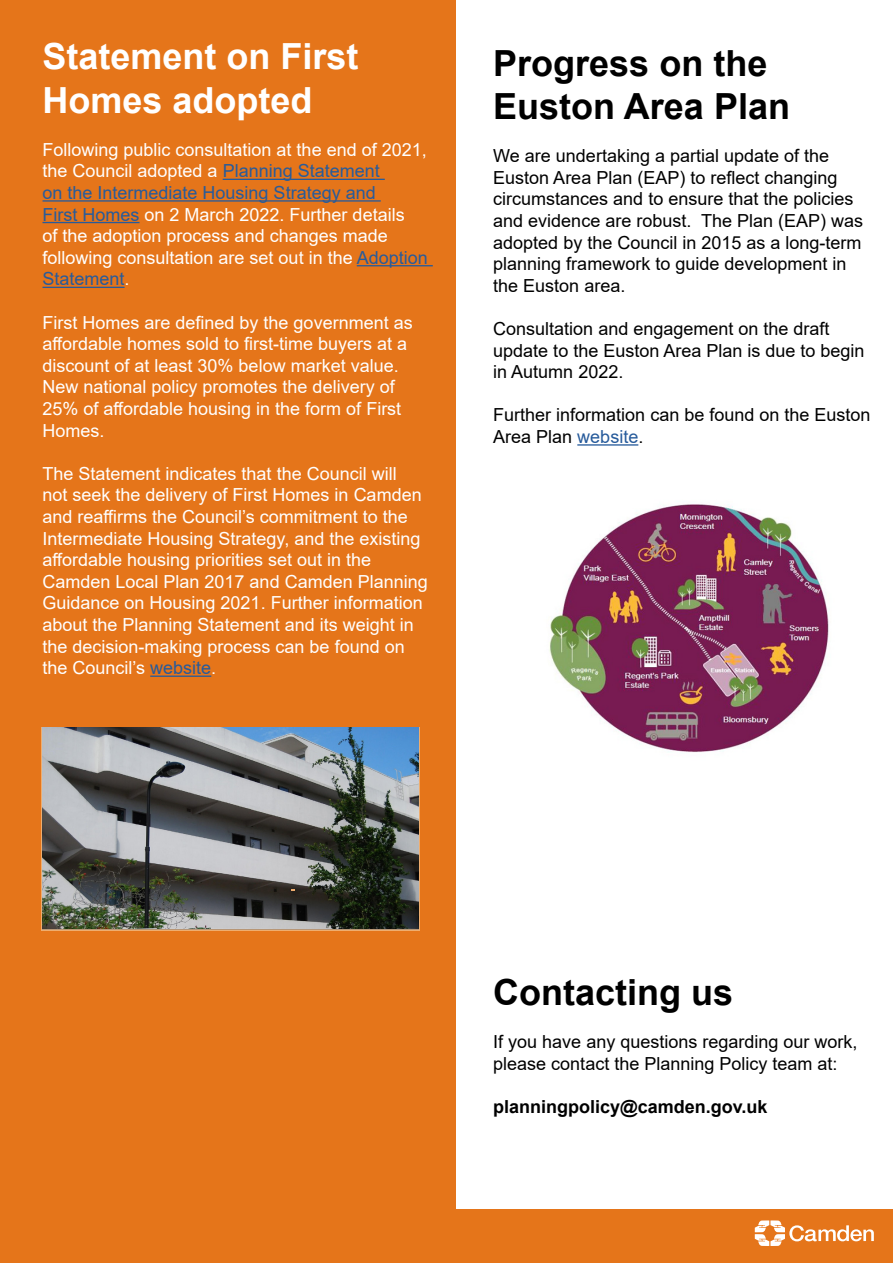
<style>
.page{position:relative;width:893px;height:1263px;background:#fff}
.page>*{position:absolute;margin:0;border:0;box-sizing:border-box;transform-origin:0 0}
.t1{font:700 36px/43.2px "Arial";color:#000}
.t2{font:700 36px/43.2px "Arial";color:#fff}
.t3{font:500 30.3px/34.3px "Franklin Gothic";color:#fff}
.t4{font:18px/21.6px "Arial";color:#fff}
.t5{font:18px/21.6px "Arial";color:#000}
.t6{font:700 18px "Arial";color:#000}
.t7{font:500 16.5px "Franklin Gothic";color:#fff}
.s1{color:#275b9b}
.s2{font-size:11.4px}
</style>
<div class="page">
<div style="left:0;top:1209px;width:893px;height:54px;background:#e5751a"></div>
<svg style="left:755px;top:1220px;width:119px;height:26px"></svg>
<div style="left:0;top:0;width:455px;height:1225px;background:#e5751a"></div>
<hr style="left:223px;top:179px;width:162px;height:1px;background:#275b9b">
<hr style="left:43px;top:200px;width:338px;height:2px;background:#275b9b">
<hr style="left:43px;top:222px;width:97px;height:1px;background:#275b9b">
<hr style="left:357px;top:265px;width:76px;height:1px;background:#275b9b">
<hr style="left:43px;top:287px;width:82px;height:1px;background:#275b9b">
<hr style="left:150px;top:675px;width:61px;height:2px;background:#275b9b">
<hr style="left:577px;top:444px;width:61px;height:2px;background:#275b9b">
<hr style="left:43px;top:927px;width:376px;height:3px;background:#b79676">
<img style="left:43px;top:727px;width:376px;height:202px">
<img style="left:549px;top:504px;width:280px;height:248px">
<h1 class="t2" style="left:43px;top:36px;width:318px">Statement on First<br>Homes adopted</h1>
<p class="t4" style="left:43px;top:139px;width:387px">Following public consultation at the end of 2021, the Council adopted a <span class="s1">Planning Statement<br>on the Intermediate Housing Strategy and<br>First Homes</span> on 2 March 2022. Further details<br>of the adoption process and changes made following consultation are set out in the <span class="s1">Adoption Statement</span>.</p>
<p class="t4" style="left:43px;top:311px;width:372px">First Homes are defined by the government as affordable homes sold to first-time buyers at a discount of at least 30% below market value.<br>New national policy promotes the delivery of 25% of affordable housing in the form of First Homes.</p>
<p class="t4" style="left:43px;top:463px;width:387px">The Statement indicates that the Council will<br>not seek the delivery of First Homes in Camden and reaffirms the Council’s commitment to the Intermediate Housing Strategy, and the existing affordable housing priorities set out in the Camden Local Plan 2017 and Camden Planning Guidance on Housing 2021. Further information about the Planning Statement and its weight in the decision-making process can be found on the Council’s <span class="s1">website</span>.</p>
<p class="t7" style="left:78px;top:515px;width:177px">Planning Statement <span class="s2">on the</span></p>
<h2 class="t3" style="left:78px;top:553px;width:283px">Intermediate Housing<br>Strategy and<br>First Homes</h2>
<h1 class="t1" style="left:493px;top:42px;width:298px">Progress on the<br>Euston Area Plan</h1>
<p class="t5" style="left:493px;top:145px;width:371px">We are undertaking a partial update of the Euston Area Plan (EAP) to reflect changing circumstances and to ensure that the policies and evidence are robust. The Plan (EAP) was adopted by the Council in 2015 as a long-term planning framework to guide development in the Euston area.</p>
<p class="t5" style="left:493px;top:318px;width:373px">Consultation and engagement on the draft update to the Euston Area Plan is due to begin in Autumn 2022.</p>
<p class="t5" style="left:493px;top:404px;width:379px">Further information can be found on the Euston<br>Area Plan <span class="s1">website</span>.</p>
<h1 class="t1" style="left:493px;top:971px;width:242px">Contacting us</h1>
<p class="t5" style="left:493px;top:1031px;width:366px">If you have any questions regarding our work, please contact the Planning Policy team at:</p>
<p class="t6" style="left:493px;top:1094px;width:276px">planningpolicy@camden.gov.uk</p>
</div>
